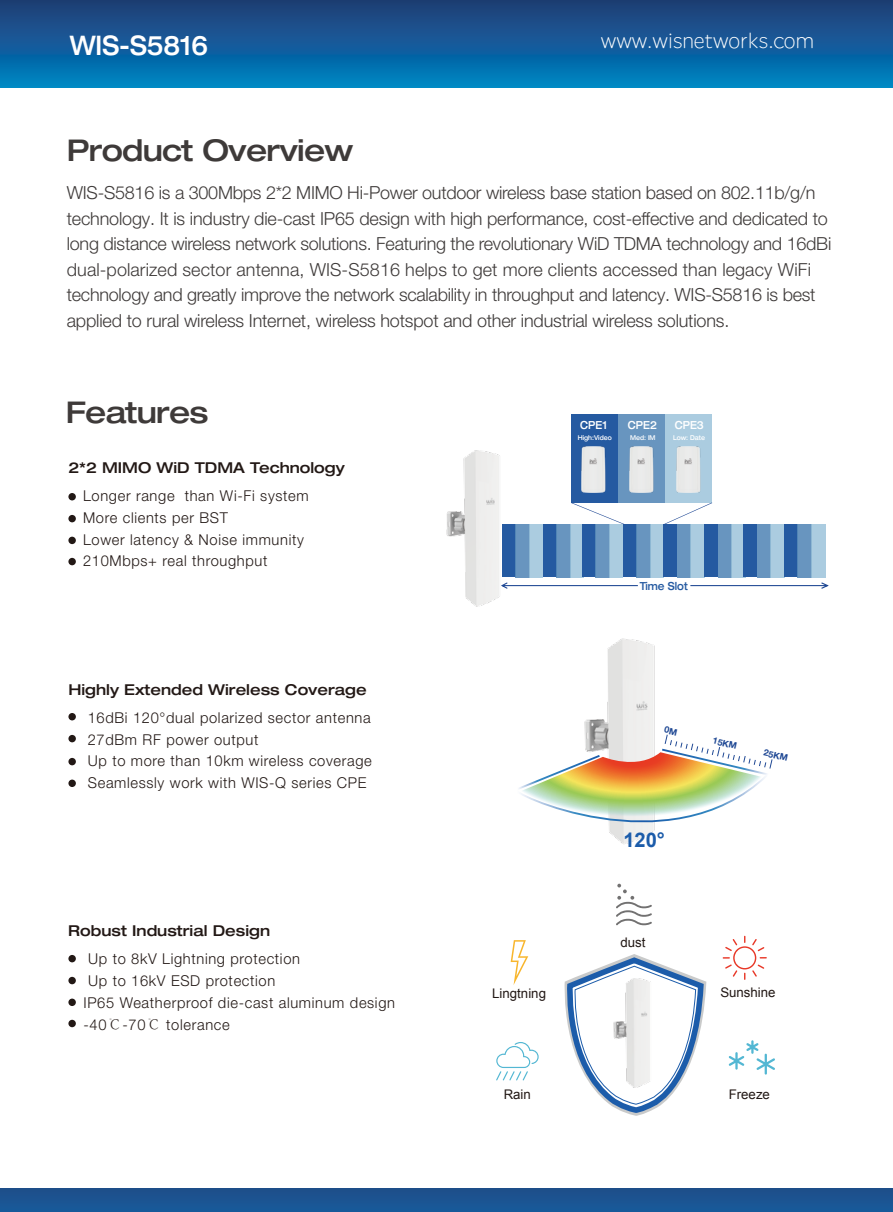
<style>
.page{position:relative;width:893px;height:1212px;background:#fff}
.page>*{position:absolute;margin:0;border:0;box-sizing:border-box;transform-origin:0 0}
.t1{font:500 expanded 30px "Helvetica Neue LT Pro";letter-spacing:-.025em;color:#3e3a39}
.t2{font:500 expanded 27px "Helvetica Neue LT Pro";color:#fff;scale:.84 1}
.t3{font:21px "ST Yuanti SC Light";color:#fff}
.t4{font:700 20.1px "Arial";color:#1c5caa}
.t5{font:300 18px/25.5px "Helvetica Neue LT Pro";letter-spacing:-.015em;color:#3e3a39}
.t6{font:300 15px/21.8px "Helvetica Neue LT Pro";letter-spacing:.045em;color:#221815}
.t7{font:500 expanded 15px "Helvetica Neue LT Pro";color:#221815}
.t8{font:13.2px "Arial";color:#221815}
.t9{font:500 expanded 11.1px "Helvetica Neue LT Pro";color:#fff;scale:.84 1}
.t10{font:500 expanded 11.1px "Helvetica Neue LT Pro";color:#255aa1;scale:.84 1}
.t11{font:700 9px "Helvetica Neue LT Pro";color:#1f4894}
.t12{font:500 expanded 6.6px "Helvetica Neue LT Pro";color:#fff;scale:.84 1}
.s1{font-family:"Adobe Song Std"}
</style>
<div class="page">
<div style="left:0;top:0;width:893px;height:87px;background:linear-gradient(to bottom,#253972,#0082c3)"></div>
<div style="left:68px;top:493px;width:8px;height:7px;background:#221815;border-radius:50%"></div>
<div style="left:68px;top:515px;width:8px;height:7px;background:#221815;border-radius:50%"></div>
<div style="left:68px;top:537px;width:8px;height:7px;background:#221815;border-radius:50%"></div>
<div style="left:68px;top:558px;width:8px;height:7px;background:#221815;border-radius:50%"></div>
<div style="left:68px;top:955px;width:8px;height:7px;background:#221815;border-radius:50%"></div>
<div style="left:68px;top:977px;width:8px;height:7px;background:#221815;border-radius:50%"></div>
<div style="left:68px;top:998px;width:8px;height:8px;background:#221815;border-radius:50%"></div>
<div style="left:68px;top:1020px;width:8px;height:7px;background:#221815;border-radius:50%"></div>
<div style="left:0;top:1188px;width:892px;height:24px;background:#1c5391"></div>
<svg style="left:723px;top:936px;width:44px;height:44px"></svg>
<svg style="left:616px;top:884px;width:36px;height:41px"></svg>
<svg style="left:511px;top:940px;width:17px;height:45px"></svg>
<svg style="left:496px;top:1042px;width:43px;height:38px"></svg>
<svg style="left:729px;top:1040px;width:46px;height:34px"></svg>
<svg style="left:564px;top:954px;width:143px;height:162px"></svg>
<img style="left:612px;top:977px;width:42px;height:112px">
<img style="left:446px;top:450px;width:54px;height:157px">
<div style="left:502px;top:524px;width:14px;height:53px;background:#255aa1"></div>
<img style="left:516px;top:524px;width:13px;height:53px">
<div style="left:529px;top:524px;width:14px;height:53px;background:#abcce0"></div>
<div style="left:543px;top:524px;width:14px;height:53px;background:#255aa1"></div>
<img style="left:557px;top:524px;width:13px;height:53px">
<div style="left:570px;top:524px;width:14px;height:53px;background:#abcce0"></div>
<div style="left:582px;top:524px;width:14px;height:53px;background:#255aa1"></div>
<img style="left:596px;top:524px;width:13px;height:53px">
<div style="left:609px;top:524px;width:14px;height:53px;background:#abcce0"></div>
<div style="left:623px;top:524px;width:14px;height:53px;background:#255aa1"></div>
<img style="left:637px;top:524px;width:13px;height:53px">
<div style="left:650px;top:524px;width:14px;height:53px;background:#abcce0"></div>
<div style="left:664px;top:524px;width:13px;height:53px;background:#255aa1"></div>
<img style="left:677px;top:524px;width:14px;height:53px">
<div style="left:691px;top:524px;width:13px;height:53px;background:#abcce0"></div>
<div style="left:705px;top:524px;width:13px;height:53px;background:#255aa1"></div>
<img style="left:718px;top:524px;width:14px;height:53px">
<svg style="left:732px;top:524px;width:12px;height:53px"></svg>
<div style="left:744px;top:524px;width:13px;height:53px;background:#255aa1"></div>
<img style="left:757px;top:524px;width:14px;height:53px">
<div style="left:771px;top:524px;width:13px;height:53px;background:#abcce0"></div>
<div style="left:784px;top:524px;width:14px;height:53px;background:#255aa1"></div>
<img style="left:798px;top:524px;width:13px;height:53px">
<div style="left:811px;top:524px;width:14px;height:53px;background:#abcce0"></div>
<div style="left:571px;top:414px;width:47px;height:89px;background:#255aa1"></div>
<div style="left:618px;top:414px;width:47px;height:89px;background:#6895bf"></div>
<div style="left:665px;top:414px;width:47px;height:89px;background:#abcce0"></div>
<svg style="left:690px;top:582px;width:139px;height:7px"></svg>
<svg style="left:501px;top:582px;width:137px;height:7px"></svg>
<svg style="left:571px;top:503px;width:53px;height:21px"></svg>
<svg style="left:664px;top:502px;width:48px;height:22px"></svg>
<img style="left:581px;top:446px;width:25px;height:47px">
<img style="left:629px;top:446px;width:25px;height:47px">
<img style="left:676px;top:446px;width:25px;height:47px">
<div style="left:68px;top:713px;width:8px;height:7px;background:#221815;border-radius:50%"></div>
<div style="left:68px;top:735px;width:8px;height:7px;background:#221815;border-radius:50%"></div>
<div style="left:68px;top:758px;width:8px;height:7px;background:#221815;border-radius:50%"></div>
<div style="left:68px;top:779px;width:8px;height:8px;background:#221815;border-radius:50%"></div>
<img style="left:584px;top:638px;width:71px;height:88px">
<svg style="left:519px;top:726px;width:254px;height:118px"></svg>
<h2 class="t2" style="left:70px;top:28px;width:167px">WIS-S5816</h2>
<h1 class="t1" style="left:67px;top:131px;width:288px">Product Overview</h1>
<p class="t3" style="left:601px;top:26px;width:215px">www.wisnetworks.com</p>
<p class="t5" style="left:67px;top:180px;width:766px">WIS-S5816 is a 300Mbps 2*2 MIMO Hi-Power outdoor wireless base station based on 802.11b/g/n technology. It is industry die-cast IP65 design with high performance, cost-effective and dedicated to long distance wireless network solutions. Featuring the revolutionary WiD TDMA technology and 16dBi dual-polarized sector antenna, WIS-S5816 helps to get more clients accessed than legacy WiFi technology and greatly improve the network scalability in throughput and latency. WIS-S5816 is best applied to rural wireless Internet, wireless hotspot and other industrial wireless solutions.</p>
<h1 class="t1" style="left:66px;top:393px;width:144px">Features</h1>
<p class="t7" style="left:68px;top:458px;width:278px">2*2 MIMO WiD TDMA Technology</p>
<p class="t6" style="left:83px;top:485px;width:227px">Longer range than Wi-Fi system<br>More clients per BST<br>Lower latency &amp; Noise immunity<br>210Mbps+ real throughput</p>
<p class="t7" style="left:68px;top:680px;width:300px">Highly Extended Wireless Coverage</p>
<p class="t6" style="left:88px;top:706px;width:285px">16dBi 120°dual polarized sector antenna 27dBm RF power output<br>Up to more than 10km wireless coverage Seamlessly work with WIS-Q series CPE</p>
<p class="t7" style="left:68px;top:921px;width:203px">Robust Industrial Design</p>
<p class="t6" style="left:88px;top:948px;width:213px">Up to 8kV Lightning protection</p>
<p class="t6" style="left:88px;top:969px;width:189px">Up to 16kV ESD protection</p>
<p class="t6" style="left:83px;top:991px;width:313px">IP65 Weatherproof die-cast aluminum design</p>
<p class="t6" style="left:83px;top:1013px;width:148px">-40<span class="s1">℃</span>-70<span class="s1">℃</span> tolerance</p>
<p class="t9" style="left:580px;top:418px;width:34px">CPE1</p>
<p class="t12" style="left:578px;top:434px;width:42px">High:Video</p>
<p class="t12" style="left:630px;top:434px;width:32px">Med: IM</p>
<p class="t12" style="left:673px;top:434px;width:40px">Low: Date</p>
<p class="t9" style="left:628px;top:418px;width:36px">CPE2</p>
<p class="t9" style="left:675px;top:418px;width:36px">CPE3</p>
<p class="t10" style="left:640px;top:579px;width:59px">Time Slot</p>
<p class="t8" style="left:492px;top:985px;width:55px">Lingtning</p>
<p class="t8" style="left:504px;top:1086px;width:29px">Rain</p>
<p class="t4" style="left:623px;top:826px;width:43px">120°</p>
<p class="t8" style="left:620px;top:933px;width:27px">dust</p>
<p class="t11" style="left:714px;top:735px;width:26px;rotate:13deg">15KM</p>
<p class="t11" style="left:765px;top:747px;width:26px;rotate:13deg">25KM</p>
<p class="t8" style="left:720px;top:984px;width:57px">Sunshine</p>
<p class="t8" style="left:729px;top:1086px;width:43px">Freeze</p>
</div>
